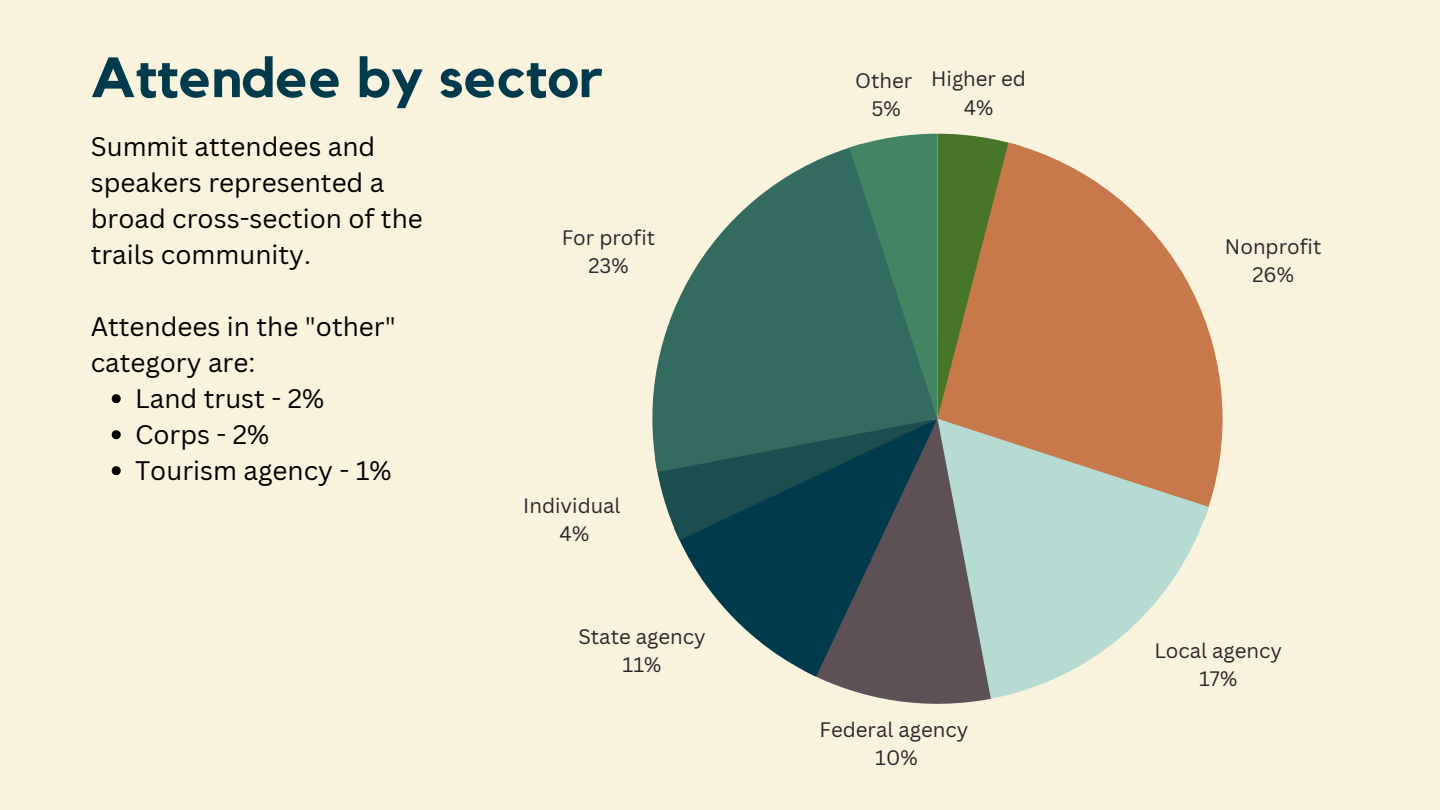
<style>
.page{position:relative;width:1440px;height:810px;background:#f9f3dd}
.page>*{position:absolute;margin:0;border:0;box-sizing:border-box;transform-origin:0 0}
.t1{font:700 56px "Kollektif";color:#003b4d}
.t2{font:26.1px/36px "Canva Sans";color:#000}
.t3{font:20.4px "Canva Sans";color:#2f2429}
</style>
<div class="page">
<svg style="left:1022px;top:146px;width:201px;height:359px;fill:#c7794b"></svg>
<svg style="left:991px;top:419px;width:218px;height:280px;fill:#b5dbd2"></svg>
<svg style="left:817px;top:540px;width:174px;height:164px;background:#7c7a7a"></svg>
<svg style="left:679px;top:540px;width:258px;height:137px"></svg>
<svg style="left:655px;top:134px;width:367px;height:406px;background:#5e7e6c"></svg>
<svg style="left:112px;top:394px;width:9px;height:9px"></svg>
<svg style="left:112px;top:430px;width:9px;height:9px"></svg>
<svg style="left:112px;top:466px;width:9px;height:9px"></svg>
<p class="t1" style="left:91px;top:52px;width:513px">Attendee by sector</p>
<p class="t2" style="left:91px;top:128px;width:334px">Summit attendees and speakers represented a broad cross-section of the trails community.</p>
<p class="t2" style="left:91px;top:308px;width:307px">Attendees in the "other" category are:</p>
<p class="t2" style="left:135px;top:380px;width:190px">Land trust - 2%</p>
<p class="t2" style="left:135px;top:416px;width:136px">Corps - 2%</p>
<p class="t2" style="left:135px;top:452px;width:258px">Tourism agency - 1%</p>
<p class="t3" style="left:562px;top:223px;width:95px">For profit</p>
<p class="t3" style="left:588px;top:251px;width:42px">23%</p>
<p class="t3" style="left:523px;top:491px;width:99px">Individual</p>
<p class="t3" style="left:560px;top:519px;width:31px">4%</p>
<p class="t3" style="left:578px;top:622px;width:129px">State agency</p>
<p class="t3" style="left:623px;top:650px;width:40px">11%</p>
<p class="t3" style="left:855px;top:66px;width:59px">Other</p>
<p class="t3" style="left:872px;top:94px;width:31px">5%</p>
<p class="t3" style="left:931px;top:65px;width:96px">Higher ed</p>
<p class="t3" style="left:964px;top:93px;width:31px">4%</p>
<p class="t3" style="left:820px;top:715px;width:150px">Federal agency</p>
<p class="t3" style="left:875px;top:743px;width:44px">10%</p>
<p class="t3" style="left:1225px;top:232px;width:98px">Nonprofit</p>
<p class="t3" style="left:1252px;top:260px;width:43px">26%</p>
<p class="t3" style="left:1154px;top:636px;width:129px">Local agency</p>
<p class="t3" style="left:1199px;top:664px;width:40px">17%</p>
</div>
